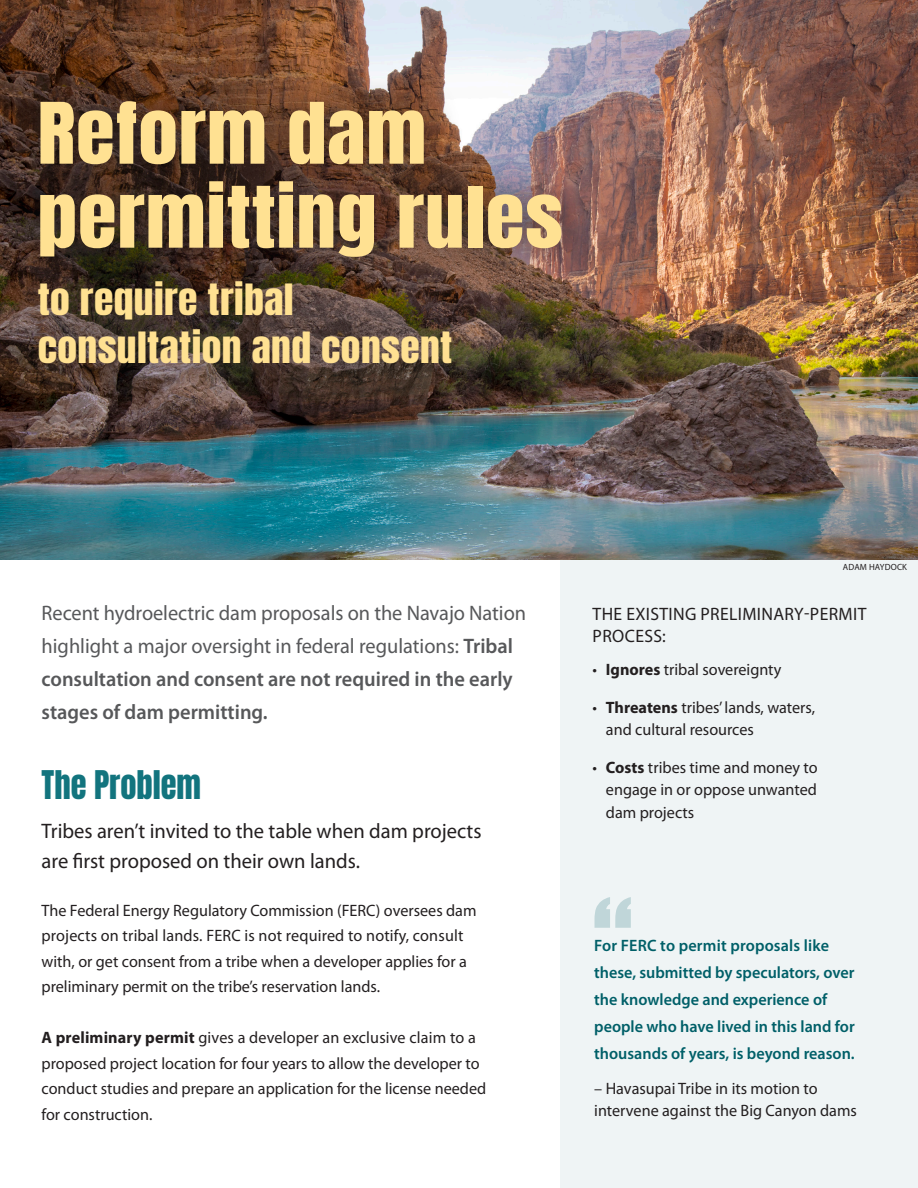
<style>
.page{position:relative;width:918px;height:1188px;background:#fff}
.page>*{position:absolute;margin:0;border:0;box-sizing:border-box;transform-origin:0 0}
.t1{font:120px "Impact";color:#005f68}
.text{font:72px "Anton";letter-spacing:.01em;color:#ffe192;scale:1.1 1}
.text-2{font:36px/48px "Anton";letter-spacing:.01em;color:#ffe192;scale:1.1 1}
.text-3{font:33px "Anton";color:#12747e}
.text-4{font:21px/33px "Myriad Pro";letter-spacing:-.005em;color:#57585a}
.text-5{font:21px/30px "Myriad Pro";color:#231f20}
.text-6{font:18px/22.5px "Myriad Pro";letter-spacing:.02em;color:#231f20}
.text-7{font:16.5px/25.5px "Myriad Pro";color:#231f20}
.text-8{font:600 16.5px/27px "Myriad Pro";color:#005f68}
.text-9{font:9px "Myriad Pro";letter-spacing:.02em;color:#231f20}
.s1{font-weight:600}
.s2{font-weight:700}
</style>
<div class="page">
<div style="left:561px;top:540px;width:357px;height:648px;background:#eff4f5"></div>
<img style="left:0;top:0;width:918px;height:559px">
<div style="left:0;top:233px;width:502px;height:182px;background:#231f20;opacity:.75"></div>
<div style="left:2px;top:65px;width:596px;height:228px;background:#231f20;opacity:.75"></div>
<p class="text" style="left:38px;top:97px;width:355px">Reform dam</p>
<p class="text" style="left:38px;top:181px;width:479px">permitting rules</p>
<p class="text-2" style="left:38px;top:279px;width:378px">to require tribal consultation and consent</p>
<p class="text-4" style="left:42px;top:596px;width:486px">Recent hydroelectric dam proposals on the Navajo Nation highlight a major oversight in federal regulations: <span class="s1">Tribal consultation and consent are not required in the early stages of dam permitting.</span></p>
<p class="text-3" style="left:42px;top:768px;width:161px">The Problem</p>
<p class="text-5" style="left:42px;top:815px;width:442px">Tribes aren’t invited to the table when dam projects are first proposed on their own lands.</p>
<p class="text-7" style="left:42px;top:897px;width:437px">The Federal Energy Regulatory Commission (FERC) oversees dam projects on tribal lands. FERC is not required to notify, consult with, or get consent from a tribe when a developer applies for a preliminary permit on the tribe’s reservation lands.</p>
<p class="text-7" style="left:42px;top:1025px;width:446px"><span class="s2">A preliminary permit</span> gives a developer an exclusive claim to a proposed project location for four years to allow the developer to conduct studies and prepare an application for the license needed for construction.</p>
<p class="text-9" style="left:843px;top:562px;width:66px">ADAM HAYDOCK</p>
<p class="text-6" style="left:593px;top:602px;width:275px">THE EXISTING PRELIMINARY-PERMIT<br>PROCESS:</p>
<p class="text-7" style="left:592px;top:657px;width:190px">• <span class="s2">Ignores</span> tribal sovereignty</p>
<p class="text-7" style="left:592px;top:694px;width:224px">• <span class="s2">Threatens</span> tribes’ lands, waters,</p>
<p class="text-7" style="left:606px;top:717px;width:149px">and cultural resources</p>
<p class="text-7" style="left:592px;top:756px;width:227px;line-height:22.5px;text-align:right">• <span class="s2">Costs</span> tribes time and money to engage in or oppose unwanted</p>
<p class="text-7" style="left:606px;top:799px;width:90px">dam projects</p>
<h1 class="t1" style="left:592px;top:852px;width:42px">“</h1>
<p class="text-8" style="left:594px;top:932px;width:262px">For FERC to permit proposals like these, submitted by speculators, over the knowledge and experience of people who have lived in this land for thousands of years, is beyond reason.</p>
<p class="text-7" style="left:594px;top:1077px;width:264px;line-height:22.5px">– Havasupai Tribe in its motion to intervene against the Big Canyon dams</p>
</div>
